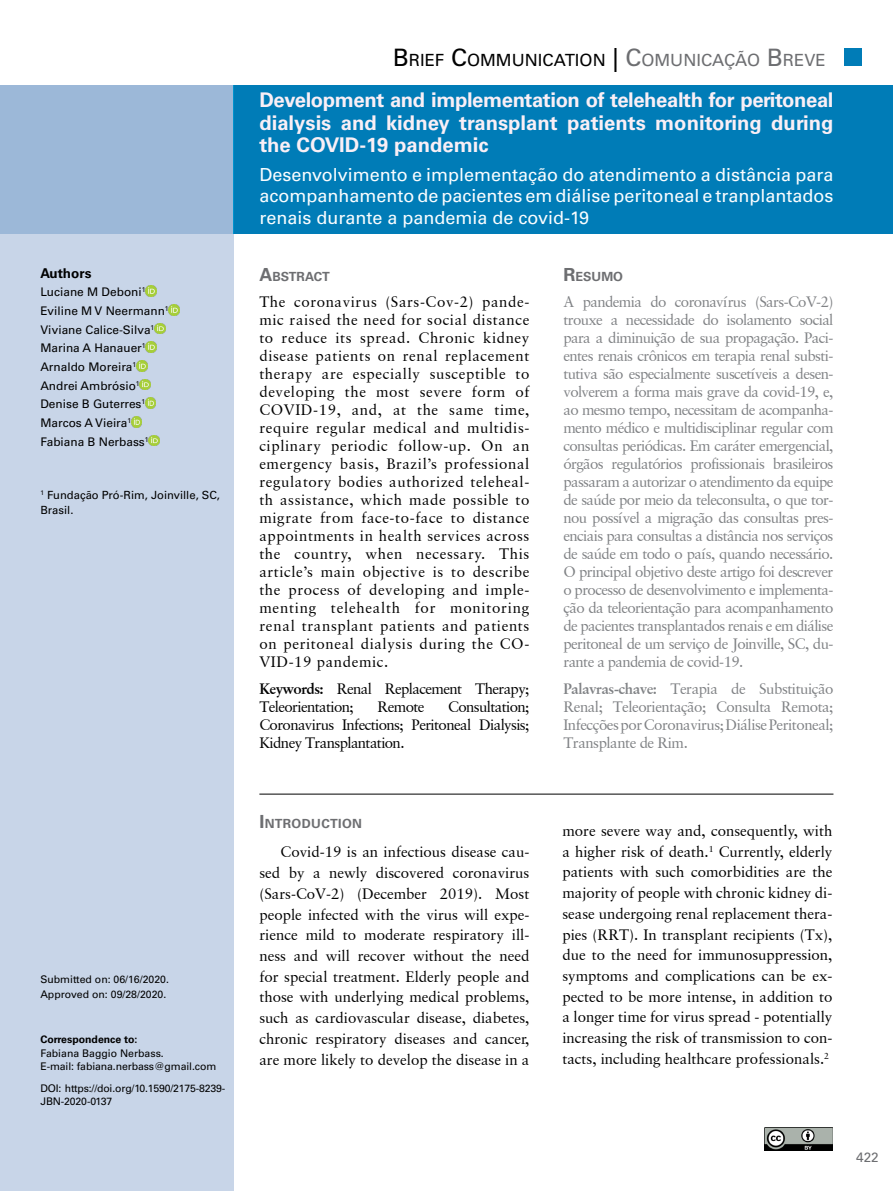
<style>
.page{position:relative;width:893px;height:1191px;background:#fff}
.page>*{position:absolute;margin:0;border:0;box-sizing:border-box;transform-origin:0 0}
.t1{font:700 20.25px/22.5px "Univers LT Std";color:#f9eff6;text-align:justify}
.t2{font:18px/21.6px "Univers LT Std";color:#fafdff;text-align:justify}
.t3{font:16.8px "Univers LT Std";color:#000}
.t4{font:15px/18px "Garamond Retrospective S Si";color:#000;text-align:justify}
.t5{font:15px/18px "Garamond Retrospective S Si";letter-spacing:-.035em;color:#808285;text-align:justify}
.t6{font:15px/18px "Garamond Retrospective S Si";letter-spacing:-.04em;color:#000}
.t7{font:700 13.5px "Univers LT Std";color:#000}
.t8{font:13.5px "Univers LT Std";color:#6d6e71}
.t9{font:700 12.6px "Univers LT Std";letter-spacing:.015em;color:#6d6e71}
.t10{font:11.85px/18.6px "Univers LT Std";color:#000}
.t11{font:11.25px/15px "Univers LT Std";color:#000}
.t12{font:10.5px/13.5px "Univers LT Std";letter-spacing:-.01em;color:#000}
.t13{font:700 10.5px "Univers LT Std";color:#000}
.s1{font-size:24px}
.s2{font-size:24px;color:#6d6e71}
.s3{color:#6d6e71}
.s4{font-size:18px}
.s5{font-weight:700}
</style>
<div class="page">
<div style="left:0;top:234px;width:234px;height:957px;background:#c8d5e8"></div>
<div style="left:234px;top:85px;width:659px;height:149px;background:#007cb7"></div>
<div style="left:0;top:85px;width:234px;height:149px;background:#9cb8d8"></div>
<div style="left:844px;top:49px;width:17px;height:17px;background:#007cb7"></div>
<svg style="left:146px;top:286px;width:10px;height:10px"></svg>
<svg style="left:169px;top:304px;width:10px;height:11px"></svg>
<svg style="left:154px;top:323px;width:11px;height:11px"></svg>
<svg style="left:146px;top:342px;width:10px;height:10px"></svg>
<svg style="left:136px;top:360px;width:11px;height:11px"></svg>
<svg style="left:140px;top:379px;width:10px;height:11px"></svg>
<svg style="left:145px;top:398px;width:11px;height:10px"></svg>
<svg style="left:131px;top:416px;width:11px;height:11px"></svg>
<svg style="left:149px;top:435px;width:10px;height:11px"></svg>
<img style="left:764px;top:1127px;width:68px;height:23px">
<hr style="left:259px;top:794px;width:574px;height:1px;background:#000">
<p class="t7" style="left:40px;top:265px;width:53px">Authors</p>
<p class="t10" style="left:40px;top:283px;width:130px">Luciane M Deboni<sup>1<br></sup>Eviline M V Neermann<sup>1<br></sup>Viviane Calice-Silva<sup>1<br></sup>Marina A Hanauer<sup>1<br></sup>Arnaldo Moreira<sup>1<br></sup>Andrei Ambrósio<sup>1<br></sup>Denise B Guterres<sup>1<br></sup>Marcos A Vieira<sup>1<br></sup>Fabiana B Nerbass<sup>1</sup></p>
<p class="t11" style="left:40px;top:487px;width:181px"><sup>1</sup> Fundação Pró-Rim, Joinville, SC,<br>Brasil.</p>
<p class="t12" style="left:40px;top:971px;width:130px;line-height:15.6px">Submitted on: 06/16/2020.<br>Approved on: 09/28/2020.</p>
<p class="t13" style="left:40px;top:1033px;width:99px">Correspondence to:</p>
<p class="t12" style="left:40px;top:1046px;width:177px">Fabiana Baggio Nerbass.<br>E-mail: fabiana.nerbass@gmail.com</p>
<p class="t12" style="left:40px;top:1081px;width:186px">DOI: https://doi.org/10.1590/2175-8239-<br>JBN-2020-0137</p>
<p class="t3" style="left:393px;top:50px;width:434px"><span class="s1">B</span>RIEF <span class="s1">C</span>OMMUNICATION <span class="s1">|</span> <span class="s2">C</span><span class="s3">OMUNICAÇÃO</span> <span class="s2">B</span><span class="s3">REVE</span></p>
<h1 class="t1" style="left:259px;top:89px;width:576px">Development and implementation of telehealth for peritoneal dialysis and kidney transplant patients monitoring during the COVID-19 pandemic</h1>
<p class="t2" style="left:259px;top:164px;width:576px">Desenvolvimento e implementação do atendimento a distância para acompanhamento de pacientes em diálise peritoneal e tranplantados renais durante a pandemia de covid-19</p>
<p class="t9" style="left:259px;top:269px;width:72px"><span class="s4">A</span>BSTRACT</p>
<p class="t4" style="left:259px;top:293px;width:272px">The coronavirus (Sars-Cov-2) pande&shy;mic raised the need for social distance to reduce its spread. Chronic kidney disease patients on renal replacement therapy are especially susceptible to developing the most severe form of COVID-19, and, at the same time, require regular medical and multidis&shy;ciplinary periodic follow-up. On an emergency basis, Brazil’s professional regulatory bodies authorized teleheal&shy;th assistance, which made possible to migrate from face-to-face to distance appointments in health services across the country, when necessary. This article’s main objective is to describe the process of developing and imple&shy;menting telehealth for monitoring renal transplant patients and patients on peritoneal dialysis during the CO-VID-19 pandemic.</p>
<p class="t6" style="left:259px;top:679px;width:272px"><span class="s5">Keywords:</span> Renal Replacement Therapy;<br>Teleorientation;</p>
<p class="t4" style="left:259px;top:697px;width:271px;text-indent:189px">Consultation; Coronavirus Infections; Peritoneal Dialysis; Kidney Transplantation.</p>
<p class="t4" style="left:377px;top:697px;width:48px">Remote</p>
<p class="t9" style="left:259px;top:816px;width:104px"><span class="s4">I</span>NTRODUCTION</p>
<p class="t4" style="left:259px;top:841px;width:272px;line-height:20.7px;text-indent:21px">Covid-19 is an infectious disease cau&shy;sed by a newly discovered coronavirus (Sars-CoV-2) (December 2019). Most people infected with the virus will expe&shy;rience mild to moderate respiratory ill&shy;ness and will recover without the need for special treatment. Elderly people and those with underlying medical problems, such as cardiovascular disease, diabetes, chronic respiratory diseases and cancer, are more likely to develop the disease in a</p>
<p class="t9" style="left:563px;top:269px;width:61px"><span class="s4">R</span>ESUMO</p>
<p class="t5" style="left:563px;top:293px;width:272px">A pandemia do coronavírus (Sars-CoV-2) trouxe a necessidade do isolamento social para a diminuição de sua propagação. Paci&shy;entes renais crônicos em terapia renal substi&shy;tutiva são especialmente suscetíveis a desen&shy;volverem a forma mais grave da covid-19, e, ao mesmo tempo, necessitam de acompanha&shy;mento médico e multidisciplinar regular com consultas periódicas. Em caráter emergencial, órgãos regulatórios profissionais brasileiros passaram a autorizar o atendimento da equipe de saúde por meio da teleconsulta, o que tor&shy;nou possível a migração das consultas pres&shy;enciais para consultas a distância nos serviços de saúde em todo o país, quando necessário.<br>O principal objetivo deste artigo foi descrever o processo de desenvolvimento e implementa&shy;ção da teleorientação para acompanhamento de pacientes transplantados renais e em diálise peritoneal de um serviço de Joinville, SC, du&shy;rante a pandemia de covid-19.</p>
<p class="t5" style="left:563px;top:679px;width:272px"><span class="s5">Palavras-chave:</span> Terapia de Substituição Renal; Teleorientação; Consulta Remota; Infecções por Coronavirus; Diálise Peritoneal; Transplante de Rim.</p>
<p class="t4" style="left:562px;top:820px;width:272px;line-height:20.7px">more severe way and, consequently, with a higher risk of death.<sup>1</sup> Currently, elderly patients with such comorbidities are the majority of people with chronic kidney di&shy;sease undergoing renal replacement thera&shy;pies (RRT). In transplant recipients (Tx), due to the need for immunosuppression, symptoms and complications can be ex&shy;pected to be more intense, in addition to a longer time for virus spread - potentially increasing the risk of transmission to con&shy;tacts, including healthcare professionals.<sup>2</sup></p>
<p class="t8" style="left:856px;top:1149px;width:24px">422</p>
</div>
